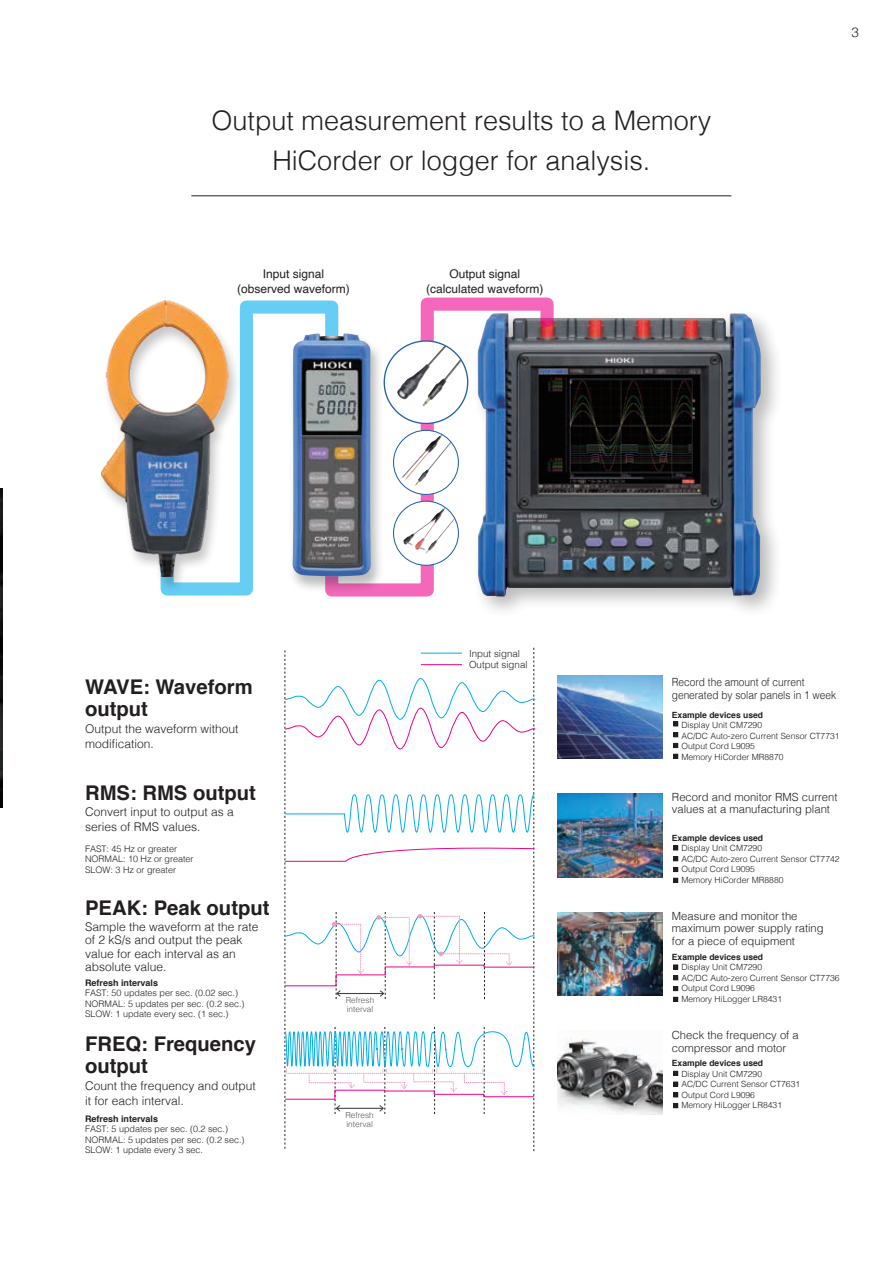
<style>
.page{position:relative;width:893px;height:1263px;background:#fff}
.page>*{position:absolute;margin:0;border:0;box-sizing:border-box;transform-origin:0 0}
.t1{font:300 27px/40.5px "Helvetica";color:#231f20;text-align:center}
.t2{font:700 20.25px/22.5px "Helvetica";color:#231f20}
.t3{font:300 13.5px "Helvetica";color:#231f20}
.t4{font:300 12px/15px "Helvetica";color:#231f20}
.t5{font:12px/15px "Helvetica";color:#231f20;text-align:center}
.t6{font:300 11.25px/12.8px "Helvetica";color:#231f20}
.t7{font:300 11.25px/12.8px "Helvetica";color:#231f20;scale:.9 1}
.t8{font:300 9.75px/11.6px "Helvetica";color:#231f20}
.t9{font:300 9px/10.5px "Helvetica";color:#231f20}
.t10{font:700 9px "Helvetica";color:#231f20}
.t11{font:300 8.55px/10.5px "Helvetica";color:#231f20}
.t12{font:700 8.55px "Helvetica";color:#231f20}
.t13{font:300 8.25px/9px "Helvetica";color:#57585a}
</style>
<div class="page">
<img style="left:0;top:489px;width:2px;height:319px">
<svg style="left:163px;top:300px;width:161px;height:296px"></svg>
<img style="left:557px;top:675px;width:105px;height:84px">
<img style="left:557px;top:794px;width:105px;height:83px">
<img style="left:557px;top:912px;width:105px;height:83px">
<img style="left:557px;top:1038px;width:105px;height:76px">
<div style="left:472px;top:308px;width:311px;height:311px;background:#231f20;opacity:.3"></div>
<img style="left:555px;top:313px;width:206px;height:283px">
<svg style="left:324px;top:297px;width:231px;height:301px"></svg>
<div style="left:288px;top:333px;width:96px;height:261px;background:#231f20;opacity:.3"></div>
<img style="left:293px;top:333px;width:78px;height:243px">
<svg style="left:284px;top:648px;width:252px;height:503px"></svg>
<hr style="left:337px;top:993px;width:46px;height:1px;background:#3e3e3f">
<hr style="left:337px;top:1108px;width:45px;height:1px;background:#3e3e3f">
<div style="left:97px;top:300px;width:144px;height:294px;background:#231f20;opacity:.25"></div>
<img style="left:102px;top:300px;width:126px;height:276px">
<div style="left:384px;top:341px;width:84px;height:82px;background:#fff;border-radius:50%"></div>
<img style="left:397px;top:345px;width:50px;height:61px">
<div style="left:393px;top:430px;width:65px;height:64px;background:#fff;border-radius:50%"></div>
<img style="left:401px;top:436px;width:39px;height:45px">
<div style="left:393px;top:430px;width:66px;height:65px;border:1px solid #2461ae;border-radius:50%"></div>
<div style="left:393px;top:501px;width:65px;height:64px;background:#fff;border-radius:50%"></div>
<img style="left:403px;top:509px;width:41px;height:37px">
<div style="left:393px;top:501px;width:66px;height:65px;border:1px solid #2461ae;border-radius:50%"></div>
<hr style="left:191px;top:196px;width:540px;height:1px;background:#231f20">
<svg style="left:673px;top:1071px;width:5px;height:26px"></svg>
<svg style="left:673px;top:1103px;width:5px;height:5px"></svg>
<svg style="left:673px;top:964px;width:5px;height:5px"></svg>
<svg style="left:673px;top:975px;width:5px;height:5px"></svg>
<svg style="left:673px;top:986px;width:5px;height:5px"></svg>
<svg style="left:673px;top:997px;width:5px;height:5px"></svg>
<svg style="left:673px;top:845px;width:5px;height:5px"></svg>
<svg style="left:673px;top:856px;width:5px;height:5px"></svg>
<svg style="left:673px;top:867px;width:5px;height:5px"></svg>
<svg style="left:673px;top:878px;width:5px;height:5px"></svg>
<svg style="left:673px;top:721px;width:5px;height:5px"></svg>
<svg style="left:673px;top:732px;width:5px;height:5px"></svg>
<svg style="left:673px;top:743px;width:5px;height:5px"></svg>
<svg style="left:673px;top:754px;width:5px;height:5px"></svg>
<h1 class="t1" style="left:212px;top:98px;width:501px">Output measurement results to a Memory<br>HiCorder or logger for analysis.</h1>
<h3 class="t5" style="left:237px;top:267px;width:114px">Input signal (observed waveform)</h3>
<h3 class="t5" style="left:426px;top:267px;width:119px">Output signal (calculated waveform)</h3>
<h3 class="t3" style="left:851px;top:21px;width:9px">3</h3>
<h2 class="t2" style="left:85px;top:675px;width:169px">WAVE: Waveform output</h2>
<h3 class="t4" style="left:85px;top:721px;width:155px">Output the waveform without modification.</h3>
<h2 class="t2" style="left:85px;top:782px;width:172px">RMS: RMS output</h2>
<h3 class="t4" style="left:85px;top:803px;width:150px">Convert input to output as a series of RMS values.</h3>
<p class="t9" style="left:85px;top:843px;width:110px">FAST: 45 Hz or greater<br>NORMAL: 10 Hz or greater<br>SLOW: 3 Hz or greater</p>
<h2 class="t2" style="left:85px;top:896px;width:186px">PEAK: Peak output</h2>
<h3 class="t4" style="left:85px;top:919px;width:175px;line-height:13.5px">Sample the waveform at the rate of 2 kS/s and output the peak value for each interval as an absolute value.</h3>
<p class="t10" style="left:85px;top:975px;width:75px">Refresh intervals</p>
<p class="t9" style="left:85px;top:987px;width:161px">FAST: 50 updates per sec. (0.02 sec.)<br>NORMAL: 5 updates per sec. (0.2 sec.)<br>SLOW: 1 update every sec. (1 sec.)</p>
<h2 class="t2" style="left:85px;top:1033px;width:173px">FREQ: Frequency output</h2>
<h3 class="t4" style="left:85px;top:1078px;width:172px">Count the frequency and output it for each interval.</h3>
<p class="t10" style="left:85px;top:1111px;width:75px">Refresh intervals</p>
<p class="t9" style="left:85px;top:1123px;width:161px">FAST: 5 updates per sec. (0.2 sec.)<br>NORMAL: 5 updates per sec. (0.2 sec.)<br>SLOW: 1 update every 3 sec.</p>
<p class="t13" style="left:346px;top:995px;width:30px">Refresh interval</p>
<p class="t13" style="left:345px;top:1110px;width:30px">Refresh interval</p>
<p class="t8" style="left:469px;top:647px;width:60px">Input signal<br>Output signal</p>
<h3 class="t7" style="left:672px;top:675px;width:184px">Record the amount of current generated by solar panels in 1 week</h3>
<p class="t12" style="left:672px;top:708px;width:93px">Example devices used</p>
<p class="t11" style="left:681px;top:719px;width:160px">Display Unit CM7290<br>AC/DC Auto-zero Current Sensor CT7731<br>Output Cord L9095<br>Memory HiCorder MR8870</p>
<h3 class="t6" style="left:672px;top:789px;width:167px">Record and monitor RMS current values at a manufacturing plant</h3>
<p class="t12" style="left:672px;top:831px;width:93px">Example devices used</p>
<p class="t11" style="left:681px;top:842px;width:160px">Display Unit CM7290<br>AC/DC Auto-zero Current Sensor CT7742<br>Output Cord L9095<br>Memory HiCorder MR8880</p>
<h3 class="t6" style="left:672px;top:908px;width:153px">Measure and monitor the maximum power supply rating for a piece of equipment</h3>
<p class="t12" style="left:672px;top:950px;width:93px">Example devices used</p>
<p class="t11" style="left:681px;top:961px;width:160px">Display Unit CM7290<br>AC/DC Auto-zero Current Sensor CT7736<br>Output Cord L9096<br>Memory HiLogger LR8431</p>
<h3 class="t6" style="left:672px;top:1027px;width:128px">Check the frequency of a compressor and motor</h3>
<p class="t12" style="left:672px;top:1056px;width:93px">Example devices used</p>
<p class="t11" style="left:681px;top:1068px;width:120px">Display Unit CM7290<br>AC/DC Current Sensor CT7631<br>Output Cord L9096<br>Memory HiLogger LR8431</p>
</div>
